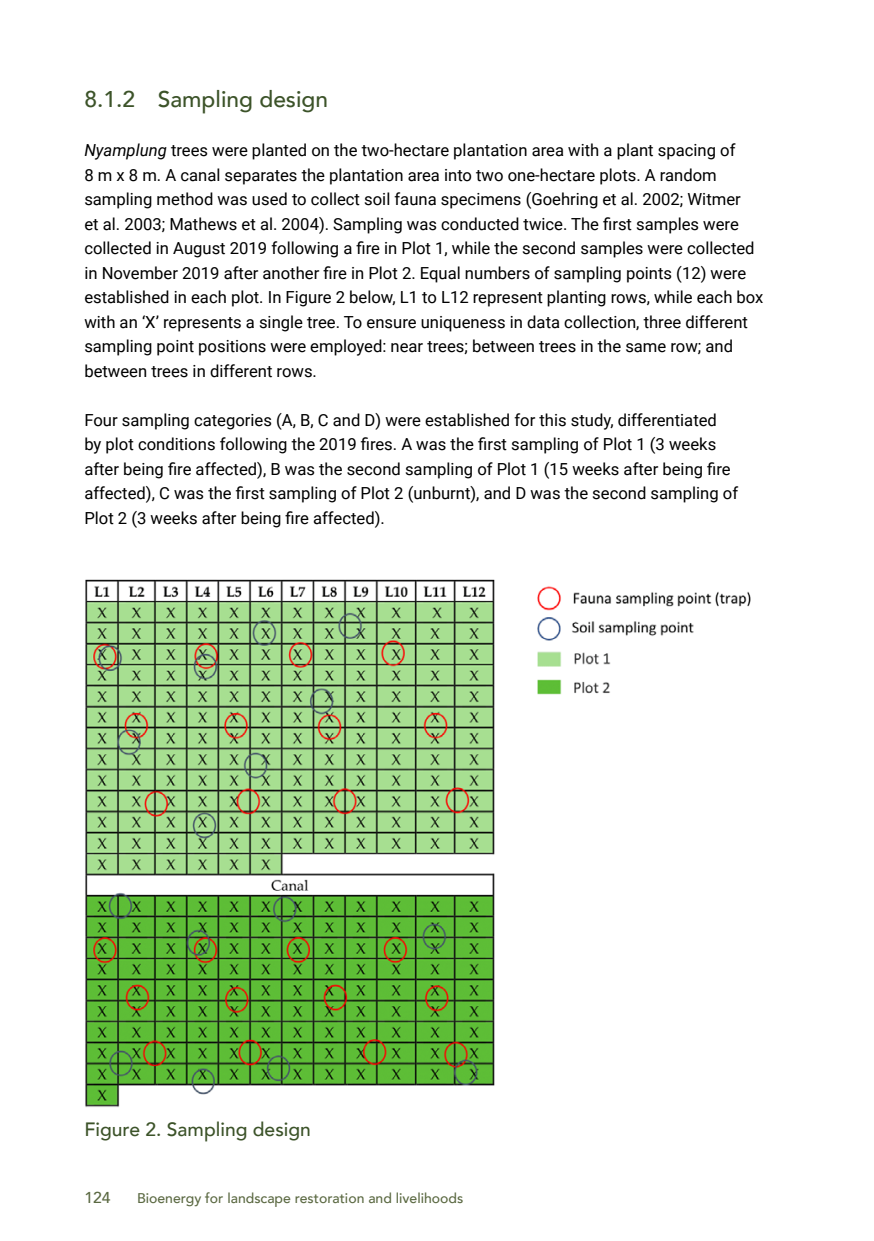
<style>
.page{position:relative;width:874px;height:1241px;background:#fff}
.page>*{position:absolute;margin:0;border:0;box-sizing:border-box;transform-origin:0 0}
.t1{font:500 22.75px "Avenir";color:#3c5329}
.t2{font:500 19.25px "Avenir";color:#3c5329}
.t3{font:16.62px/24.5px "Roboto";color:#000}
.t4{font:500 15.75px "Avenir";color:#5b6942}
.t5{font:500 14px "Avenir";color:#5b6942}
.s1{font-style:italic}
</style>
<div class="page">
<img style="left:85px;top:579px;width:666px;height:529px">
<h1 class="t1" style="left:84px;top:79px;width:245px">8.1.2 Sampling design</h1>
<p class="t3" style="left:84px;top:137px;width:680px"><span class="s1">Nyamplung</span> trees were planted on the two-hectare plantation area with a plant spacing of<br>8 m x 8 m. A canal separates the plantation area into two one-hectare plots. A random sampling method was used to collect soil fauna specimens (Goehring et al. 2002; Witmer<br>et al. 2003; Mathews et al. 2004). Sampling was conducted twice. The first samples were collected in August 2019 following a fire in Plot 1, while the second samples were collected in November 2019 after another fire in Plot 2. Equal numbers of sampling points (12) were established in each plot. In Figure 2 below, L1 to L12 represent planting rows, while each box with an ‘X’ represents a single tree. To ensure uniqueness in data collection, three different sampling point positions were employed: near trees; between trees in the same row; and between trees in different rows.</p>
<p class="t3" style="left:84px;top:407px;width:655px">Four sampling categories (A, B, C and D) were established for this study, differentiated by plot conditions following the 2019 fires. A was the first sampling of Plot 1 (3 weeks after being fire affected), B was the second sampling of Plot 1 (15 weeks after being fire affected), C was the first sampling of Plot 2 (unburnt), and D was the second sampling of Plot 2 (3 weeks after being fire affected).</p>
<p class="t2" style="left:84px;top:1112px;width:228px">Figure 2. Sampling design</p>
<p class="t4" style="left:84px;top:1183px;width:28px">124</p>
<p class="t5" style="left:137px;top:1185px;width:328px">Bioenergy for landscape restoration and livelihoods</p>
</div>
